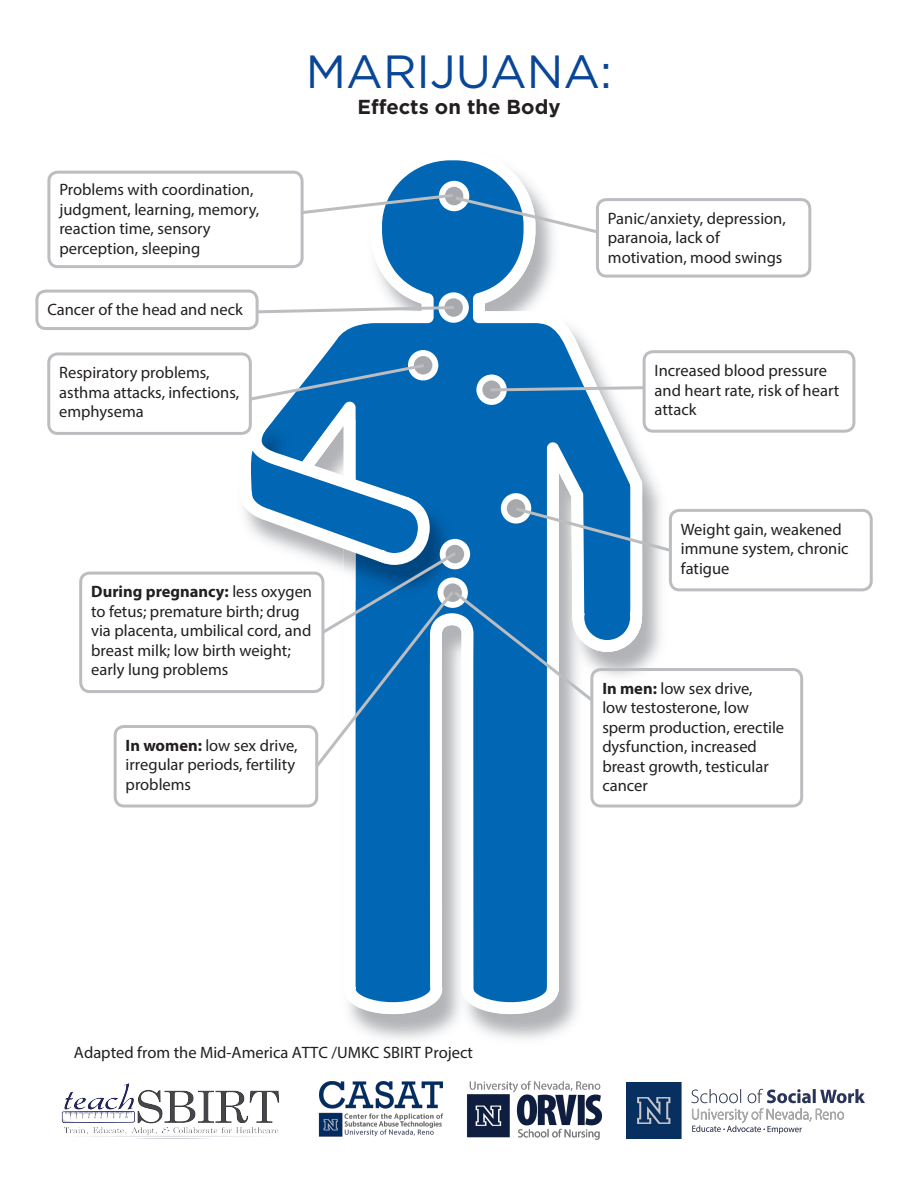
<style>
.page{position:relative;width:918px;height:1188px;background:#fff}
.page>*{position:absolute;margin:0;border:0;box-sizing:border-box;transform-origin:0 0}
.t1{font:46.5px "Gotham";color:#094696}
.t2{font:700 20.25px "Gotham";color:#231f20}
.t3{font:16.5px/19.5px "Myriad Pro";color:#231f20}
.t4{font:16.5px "Myriad Pro";color:#221e1f}
.s1{font-weight:700}
</style>
<div class="page">
<svg style="left:243px;top:160px;width:384px;height:854px"></svg>
<div style="left:596px;top:198px;width:215px;height:80px;border:3px solid #bcbdc0;border-radius:9px"></div>
<div style="left:643px;top:350px;width:212px;height:83px;border:3px solid #bcbdc0;border-radius:9px"></div>
<div style="left:669px;top:509px;width:204px;height:82px;border:3px solid #bcbdc0;border-radius:9px"></div>
<div style="left:47px;top:171px;width:257px;height:97px;border:3px solid #bcbdc0;border-radius:9px"></div>
<div style="left:35px;top:290px;width:224px;height:40px;border:3px solid #bcbdc0;border-radius:9px"></div>
<div style="left:47px;top:352px;width:205px;height:83px;border:3px solid #bcbdc0;border-radius:9px"></div>
<div style="left:79px;top:572px;width:245px;height:121px;border:3px solid #bcbdc0;border-radius:9px"></div>
<div style="left:114px;top:725px;width:204px;height:83px;border:3px solid #bcbdc0;border-radius:9px"></div>
<div style="left:590px;top:668px;width:213px;height:140px;border:3px solid #bcbdc0;border-radius:9px"></div>
<svg style="left:300px;top:181px;width:302px;height:55px"></svg>
<svg style="left:255px;top:292px;width:214px;height:31px"></svg>
<svg style="left:247px;top:350px;width:191px;height:53px"></svg>
<svg style="left:239px;top:419px;width:434px;height:351px"></svg>
<svg style="left:476px;top:375px;width:171px;height:30px"></svg>
<img style="left:61px;top:1083px;width:219px;height:56px">
<img style="left:318px;top:1081px;width:125px;height:56px">
<img style="left:467px;top:1080px;width:136px;height:60px">
<img style="left:627px;top:1083px;width:238px;height:55px">
<p class="t3" style="left:59px;top:179px;width:201px">Problems with coordination, judgment, learning, memory, reaction time, sensory perception, sleeping</p>
<p class="t3" style="left:47px;top:300px;width:197px">Cancer of the head and neck</p>
<p class="t3" style="left:59px;top:363px;width:182px">Respiratory problems, asthma attacks, infections, emphysema</p>
<h1 class="t1" style="left:306px;top:41px;width:308px">MARIJUANA:</h1>
<p class="t2" style="left:358px;top:94px;width:204px">Effects on the Body</p>
<p class="t3" style="left:608px;top:208px;width:179px">Panic/anxiety, depression, paranoia, lack of motivation, mood swings</p>
<p class="t3" style="left:655px;top:361px;width:186px">Increased blood pressure and heart rate, risk of heart attack</p>
<p class="t3" style="left:681px;top:519px;width:169px">Weight gain, weakened immune system, chronic fatigue</p>
<p class="t3" style="left:91px;top:582px;width:222px"><span class="s1">During pregnancy:</span> less oxygen to fetus; premature birth; drug via placenta, umbilical cord, and breast milk; low birth weight; early lung problems</p>
<p class="t3" style="left:126px;top:735px;width:173px"><span class="s1">In women:</span> low sex drive, irregular periods, fertility problems</p>
<p class="t4" style="left:74px;top:1042px;width:401px">Adapted from the Mid-America ATTC /UMKC SBIRT Project</p>
<p class="t3" style="left:602px;top:678px;width:183px"><span class="s1">In men:</span> low sex drive,<br>low testosterone, low sperm production, erectile dysfunction, increased breast growth, testicular cancer</p>
</div>
